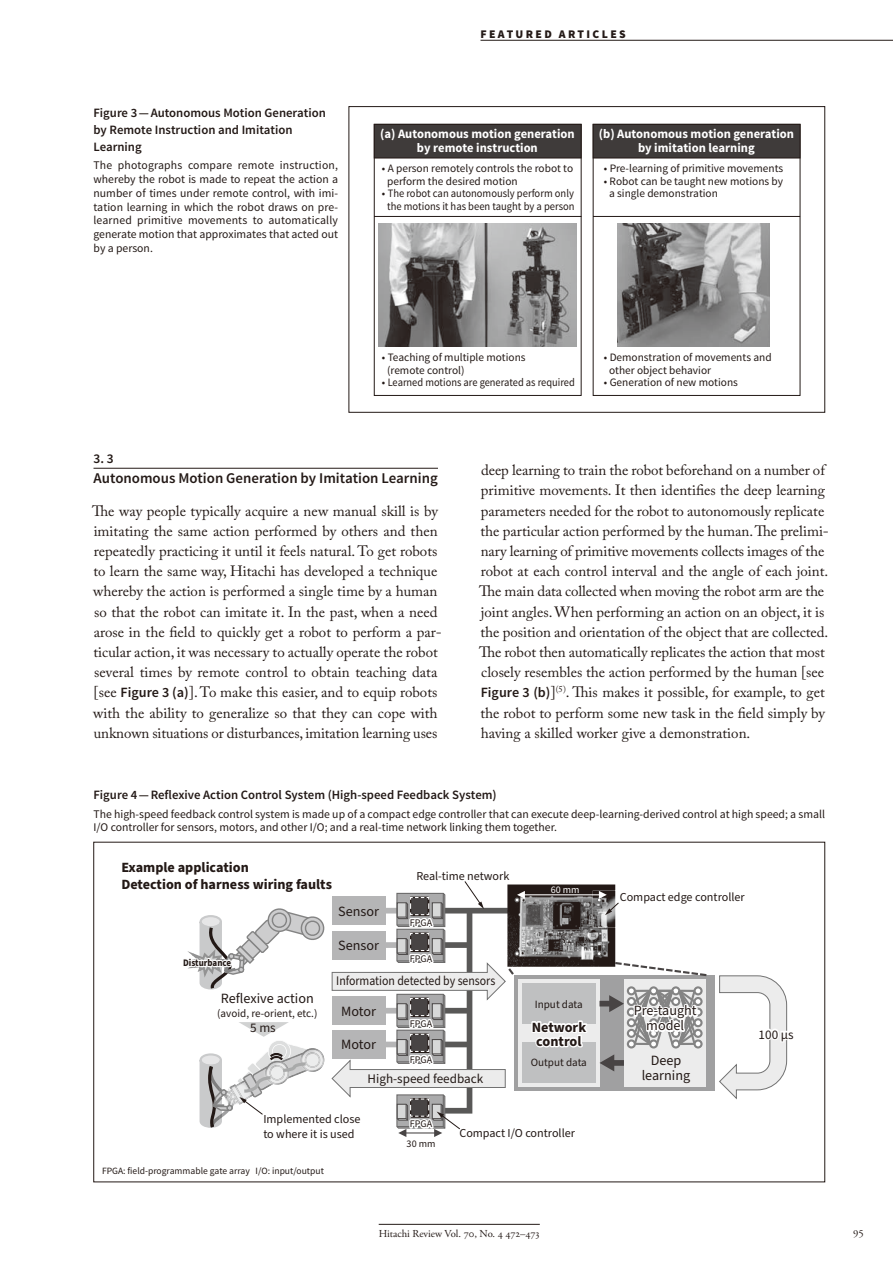
<style>
.page{position:relative;width:893px;height:1263px;background:#fff}
.page>*{position:absolute;margin:0;border:0;box-sizing:border-box;transform-origin:0 0}
.t1{font:14.85px/20.2px "Adobe Caslon Pro";color:#231916}
.t2{font:600 14.85px "Source Sans Pro";color:#231916}
.t3{font:14.1px/15px "Source Sans Pro";color:#231916;text-align:center}
.t4{font:700 14.1px/17px "Source Sans Pro";color:#231916}
.t5{font:600 13.35px "Source Sans Pro";color:#231916}
.t6{font:13.2px "Source Sans Pro";color:#231916;scale:.9 1}
.t7{font:13.2px "Source Sans Pro";color:#231916}
.t8{font:700 12.9px/14px "Source Sans Pro";color:#fff;text-align:center}
.t9{font:600 12.75px/17px "Source Sans Pro";color:#231916}
.t10{font:12.15px/14.2px "Source Sans Pro";color:#231916}
.t11{font:11.7px/13.8px "Source Sans Pro";color:#231916;text-align:justify}
.t12{font:900 11.7px "Source Sans Pro";letter-spacing:.2em;color:#231916}
.t13{font:11.25px/12.5px "Source Sans Pro";color:#231916}
.t14{font:11.1px "Source Sans Pro";color:#231916}
.t15{font:10.65px "Adobe Garamond Pro";color:#231916}
.t16{font:10.05px/20px "Source Sans Pro";color:#231916;text-align:center}
.t17{font:700 10.05px "Source Sans Pro";color:#231916;scale:.9 1}
.t18{font:10.05px "Source Sans Pro";color:#fff}
.t19{font:9.6px "Source Sans Pro";color:#231916}
.s1{font-family:"Source Sans Pro";font-weight:600;font-size:14.1px}
.s2{color:#fff}
</style>
<div class="page">
<hr style="left:379px;top:1224px;width:161px;height:1px;background:#231916">
<hr style="left:480px;top:40px;width:412px;height:1px;background:#231916">
<hr style="left:94px;top:468px;width:344px;height:1px;background:#231916">
<svg style="left:374px;top:124px;width:426px;height:272px"></svg>
<div style="left:374px;top:124px;width:207px;height:34px;background:#3f3b3a"></div>
<div style="left:374px;top:124px;width:207px;height:34px;border:1px solid #231916"></div>
<div style="left:593px;top:124px;width:207px;height:34px;background:#3f3b3a"></div>
<div style="left:593px;top:124px;width:207px;height:34px;border:1px solid #231916"></div>
<div style="left:349px;top:106px;width:476px;height:307px;border:1px solid #231916"></div>
<div style="left:514px;top:975px;width:200px;height:116px;background:#a0a0a1"></div>
<svg style="left:719px;top:975px;width:69px;height:125px"></svg>
<svg style="left:187px;top:881px;width:520px;height:256px"></svg>
<p class="t9" style="left:94px;top:105px;width:234px">Figure 3 — Autonomous Motion Generation by Remote Instruction and Imitation<br>Learning</p>
<p class="t11" style="left:94px;top:159px;width:246px">The photographs compare remote instruction, whereby the robot is made to repeat the action a number of times under remote control, with imi&shy;tation learning in which the robot draws on pre&shy;learned primitive movements to automatically generate motion that approximates that acted out by a person.</p>
<p class="t12" style="left:480px;top:27px;width:147px">FEATURED ARTICLES</p>
<p class="t8" style="left:380px;top:128px;width:196px">(a) Autonomous motion generation by remote instruction</p>
<p class="t8" style="left:599px;top:128px;width:197px">(b) Autonomous motion generation by imitation learning</p>
<p class="t13" style="left:387px;top:163px;width:187px;text-indent:-5px">• A person remotely controls the robot to perform the desired motion</p>
<p class="t13" style="left:382px;top:188px;width:194px;text-align:center">• The robot can autonomously perform only the motions it has been taught by a person</p>
<p class="t13" style="left:604px;top:163px;width:181px">• Pre-learning of primitive movements</p>
<p class="t13" style="left:609px;top:176px;width:176px;text-indent:-5px">• Robot can be taught new motions by a single demonstration</p>
<p class="t13" style="left:387px;top:352px;width:140px;text-indent:-5px">• Teaching of multiple motions (remote control)</p>
<p class="t13" style="left:382px;top:377px;width:194px">• Learned motions are generated as required</p>
<p class="t13" style="left:609px;top:352px;width:164px;text-indent:-5px">• Demonstration of movements and other object behavior</p>
<p class="t13" style="left:604px;top:377px;width:136px">• Generation of new motions</p>
<p class="t5" style="left:94px;top:454px;width:22px">3. 3</p>
<p class="t2" style="left:94px;top:473px;width:346px">Autonomous Motion Generation by Imitation Learning</p>
<p class="t1" style="left:92px;top:502px;width:351px">The way people typically acquire a new manual skill is by imitating the same action performed by others and then repeatedly practicing it until it feels natural. To get robots to learn the same way, Hitachi has developed a technique whereby the action is performed a single time by a human so that the robot can imitate it. In the past, when a need arose in the field to quickly get a robot to perform a par&shy;ticular action, it was necessary to actually operate the robot several times by remote control to obtain teaching data [see <span class="s1">Figure 3 (a)</span>]. To make this easier, and to equip robots with the ability to generalize so that they can cope with unknown situations or disturbances, imitation learning uses</p>
<p class="t1" style="left:479px;top:462px;width:351px">deep learning to train the robot beforehand on a number of primitive movements. It then identifies the deep learning parameters needed for the robot to autonomously replicate the particular action performed by the human. The prelimi&shy;nary learning of primitive movements collects images of the robot at each control interval and the angle of each joint.<br>The main data collected when moving the robot arm are the joint angles. When performing an action on an object, it is the position and orientation of the object that are collected.<br>The robot then automatically replicates the action that most closely resembles the action performed by the human [see <span class="s1">Figure 3 (b)</span>]<sup>(5)</sup>. This makes it possible, for example, to get the robot to perform some new task in the field simply by having a skilled worker give a demonstration.</p>
<p class="t9" style="left:94px;top:788px;width:405px">Figure 4 — Reflexive Action Control System (High-speed Feedback System)</p>
<p class="t11" style="left:94px;top:808px;width:733px">The high-speed feedback control system is made up of a compact edge controller that can execute deep-learning-derived control at high speed; a small<br>I/O controller for sensors, motors, and other I/O; and a real-time network linking them together.</p>
<p class="t4" style="left:121px;top:859px;width:212px">Example application<br>Detection of harness wiring faults</p>
<p class="t3" style="left:338px;top:905px;width:42px">Sensor</p>
<p class="t17" style="left:183px;top:957px;width:55px">Disturbance</p>
<p class="t3" style="left:338px;top:939px;width:42px">Sensor</p>
<p class="t10" style="left:416px;top:870px;width:94px">Real-time network</p>
<p class="t16" style="left:410px;top:914px;width:24px">FPGA</p>
<p class="t16" style="left:410px;top:949px;width:24px">FPGA</p>
<p class="t3" style="left:221px;top:992px;width:94px">Reflexive action</p>
<p class="t14" style="left:217px;top:1009px;width:102px">(avoid, re-orient, etc.)</p>
<p class="t7" style="left:250px;top:1022px;width:27px">5 ms</p>
<p class="t6" style="left:336px;top:976px;width:178px">Information detected by sensors</p>
<p class="t3" style="left:341px;top:1005px;width:36px">Motor</p>
<p class="t3" style="left:341px;top:1038px;width:36px">Motor</p>
<p class="t16" style="left:410px;top:1015px;width:24px">FPGA</p>
<p class="t16" style="left:410px;top:1050px;width:24px">FPGA</p>
<p class="t7" style="left:368px;top:1073px;width:117px">High-speed feedback</p>
<p class="t18" style="left:551px;top:886px;width:30px">60 mm</p>
<p class="t14" style="left:535px;top:1000px;width:49px">Input data</p>
<p class="t4" style="left:532px;top:1020px;width:56px;line-height:14.2px;text-align:center">Network control</p>
<p class="t14" style="left:531px;top:1059px;width:58px">Output data</p>
<p class="t10" style="left:263px;top:1113px;width:99px">Implemented close to where it is used</p>
<p class="t19" style="left:102px;top:1167px;width:223px">FPGA: field-programmable gate array I/O: input/output</p>
<p class="t16" style="left:407px;top:1115px;width:30px">FPGA<br>30 mm</p>
<p class="t10" style="left:459px;top:1126px;width:117px">Compact I/O controller</p>
<p class="t15" style="left:379px;top:1228px;width:162px">Hitachi Review Vol. 70, No. 4 472–473</p>
<p class="t10" style="left:620px;top:891px;width:126px">Compact edge controller</p>
<p class="t3" style="left:634px;top:1005px;width:64px">Pre-taught model</p>
<p class="t3" style="left:642px;top:1053px;width:50px;line-height:15.8px">Deep learning</p>
<p class="t7" style="left:758px;top:1029px;width:46px">100 μs s</p>
<p class="t15" style="left:853px;top:1228px;width:15px">95<span class="s2">.</span></p>
</div>
